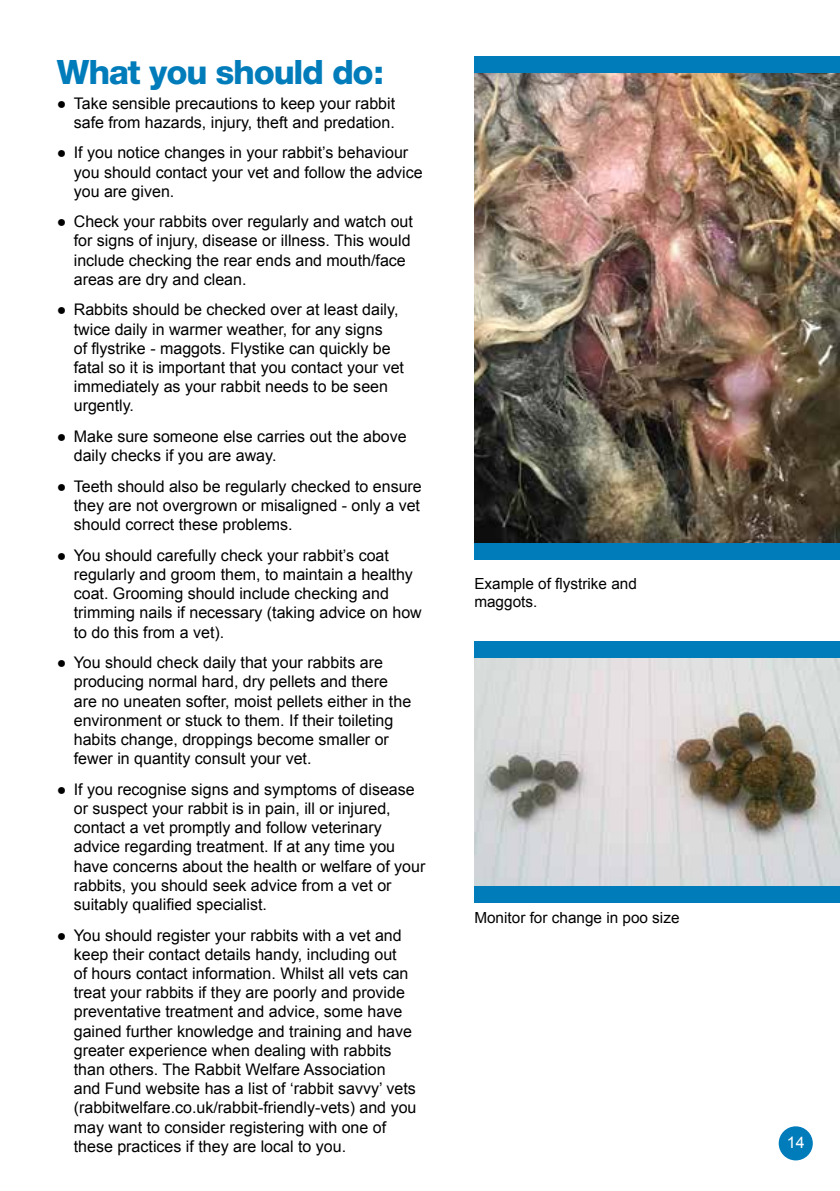
<style>
.page{position:relative;width:840px;height:1191px;background:#fff}
.page>*{position:absolute;margin:0;border:0;box-sizing:border-box;transform-origin:0 0}
.t1{font:800 34px "Neue Helvetica BQ";letter-spacing:-.02em;color:#007cba}
.t2{font:16px/19.2px "Arial";color:#000}
.t3{font:16px "Arial";color:#fff}
.t4{font:15.4px/18.4px "Arial";color:#000}
</style>
<div class="page">
<img style="left:474px;top:73px;width:365px;height:470px">
<img style="left:474px;top:657px;width:365px;height:229px">
<div style="left:474px;top:543px;width:365px;height:17px;background:#007cba"></div>
<div style="left:474px;top:641px;width:365px;height:16px;background:#007cba"></div>
<div style="left:474px;top:57px;width:365px;height:16px;background:#007cba"></div>
<div style="left:474px;top:886px;width:365px;height:16px;background:#007cba"></div>
<div style="left:778px;top:1126px;width:34px;height:34px;background:#007cba;border-radius:50%"></div>
<h1 class="t1" style="left:57px;top:50px;width:328px">What you should do:</h1>
<p class="t2" style="left:57px;top:93px;width:340px;text-align:right">● Take sensible precautions to keep your rabbit safe from hazards, injury, theft and predation.</p>
<p class="t2" style="left:74px;top:143px;width:350px;text-indent:-17px">● If you notice changes in your rabbit’s behaviour you should contact your vet and follow the advice you are given.</p>
<p class="t2" style="left:74px;top:212px;width:340px;text-indent:-17px">● Check your rabbits over regularly and watch out for signs of injury, disease or illness. This would include checking the rear ends and mouth/face areas are dry and clean.</p>
<p class="t2" style="left:74px;top:300px;width:331px;text-indent:-17px">● Rabbits should be checked over at least daily, twice daily in warmer weather, for any signs<br>of flystrike - maggots. Flystike can quickly be fatal so it is important that you contact your vet immediately as your rabbit needs to be seen urgently.</p>
<p class="t2" style="left:74px;top:427px;width:334px;text-indent:-17px">● Make sure someone else carries out the above daily checks if you are away.</p>
<p class="t2" style="left:74px;top:477px;width:349px;text-align:justify;text-indent:-17px">● Teeth should also be regularly checked to ensure they are not overgrown or misaligned - only a vet should correct these problems.</p>
<p class="t2" style="left:74px;top:546px;width:349px;text-indent:-17px">● You should carefully check your rabbit’s coat regularly and groom them, to maintain a healthy coat. Grooming should include checking and trimming nails if necessary (taking advice on how to do this from a vet).</p>
<p class="t2" style="left:74px;top:653px;width:339px;text-indent:-17px">● You should check daily that your rabbits are producing normal hard, dry pellets and there are no uneaten softer, moist pellets either in the environment or stuck to them. If their toileting habits change, droppings become smaller or fewer in quantity consult your vet.</p>
<p class="t2" style="left:74px;top:779px;width:353px;text-indent:-17px">● If you recognise signs and symptoms of disease or suspect your rabbit is in pain, ill or injured, contact a vet promptly and follow veterinary advice regarding treatment. If at any time you have concerns about the health or welfare of your rabbits, you should seek advice from a vet or suitably qualified specialist.</p>
<p class="t2" style="left:74px;top:925px;width:344px;text-indent:-17px">● You should register your rabbits with a vet and keep their contact details handy, including out<br>of hours contact information. Whilst all vets can treat your rabbits if they are poorly and provide preventative treatment and advice, some have gained further knowledge and training and have greater experience when dealing with rabbits than others. The Rabbit Welfare Association<br>and Fund website has a list of ‘rabbit savvy’ vets (rabbitwelfare.co.uk/rabbit-friendly-vets) and you may want to consider registering with one of these practices if they are local to you.</p>
<p class="t4" style="left:474px;top:574px;width:164px">Example of flystrike and maggots.</p>
<p class="t4" style="left:474px;top:909px;width:206px">Monitor for change in poo size</p>
<p class="t3" style="left:786px;top:1132px;width:19px">14</p>
</div>
